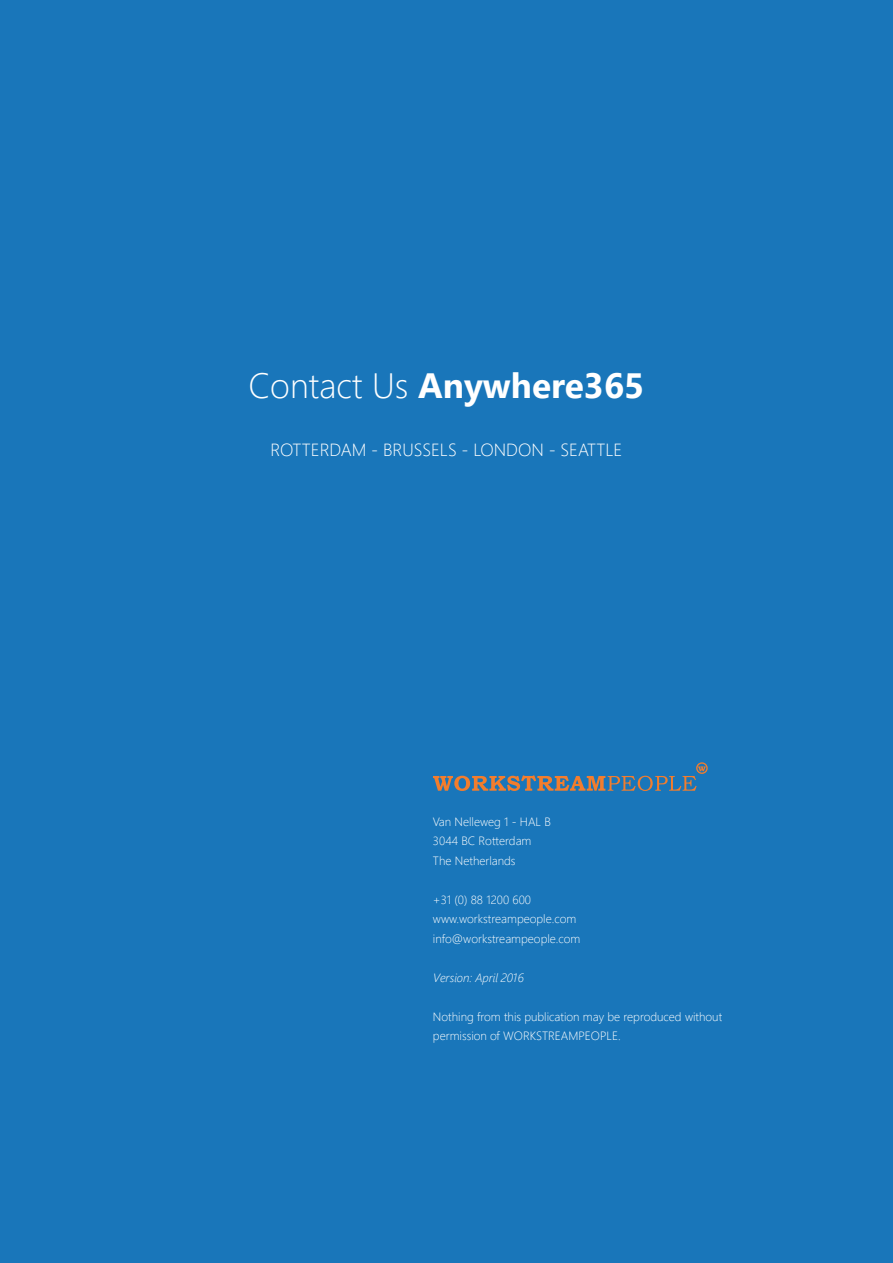
<style>
.page{position:relative;width:893px;height:1263px;background:#1976ba}
.page>*{position:absolute;margin:0;border:0;box-sizing:border-box;transform-origin:0 0}
.t1{font:700 35.1px "Segoe UI";color:#fff}
.t2{font:300 17.55px "Segoe UI";color:#fff}
.t3{font:300 12px "Segoe UI";color:#fff}
.t4{font:italic 300 12px "Segoe UI";color:#fff}
.s1{font-weight:300}
</style>
<div class="page">
<svg style="left:433px;top:762px;width:275px;height:29px"></svg>
<p class="t1" style="left:248px;top:357px;width:397px"><span class="s1">Contact Us</span> Anywhere365</p>
<p class="t2" style="left:271px;top:436px;width:353px">ROTTERDAM - BRUSSELS - LONDON - SEATTLE</p>
<p class="t3" style="left:433px;top:812px;width:119px">Van Nelleweg 1 - HAL B</p>
<p class="t3" style="left:433px;top:831px;width:100px">3044 BC Rotterdam</p>
<p class="t3" style="left:433px;top:851px;width:84px">The Netherlands</p>
<p class="t3" style="left:433px;top:890px;width:100px">+31 (0) 88 1200 600</p>
<p class="t3" style="left:433px;top:909px;width:145px">www.workstreampeople.com</p>
<p class="t3" style="left:433px;top:929px;width:149px">info@workstreampeople.com</p>
<p class="t4" style="left:433px;top:968px;width:93px">Version: April 2016</p>
<p class="t3" style="left:433px;top:1007px;width:291px">Nothing from this publication may be reproduced without</p>
<p class="t3" style="left:433px;top:1026px;width:189px">permission of WORKSTREAMPEOPLE.</p>
</div>
